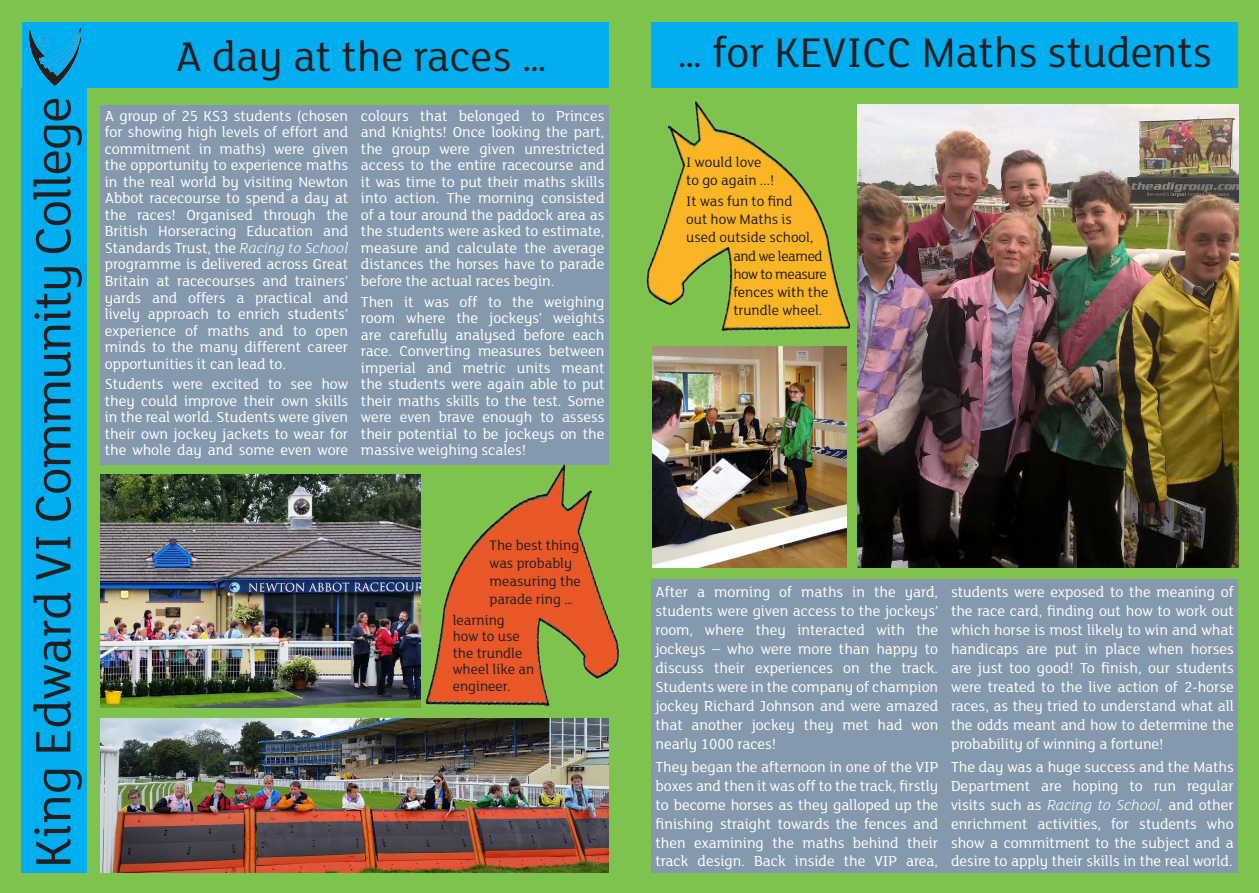
<style>
.page{position:relative;width:1259px;height:893px;background:#fff}
.page>*{position:absolute;margin:0;border:0;box-sizing:border-box;transform-origin:0 0}
.body_text{font:54px "FS Lola";letter-spacing:-.02em;color:#231f20}
.body_text-2{font:45px "FS Lola";color:#231f20}
.inside_text_in_a_box{font:15.75px/16.5px "FS Lola";color:#fff;text-align:justify}
.inside_text_small_le{font:15px/18px "FS Lola";color:#231f20}
.body_text-3{font:15px/16.5px "FS Lola";color:#231f20}
.s1{font-weight:300;font-style:italic}
</style>
<div class="page">
<div style="left:0;top:0;width:1259px;height:892px;background:#7dc34e"></div>
<div style="left:651px;top:22px;width:587px;height:66px;background:#00aeef"></div>
<div style="left:22px;top:88px;width:65px;height:784px;background:#00aeef"></div>
<div style="left:22px;top:22px;width:587px;height:66px;background:#00aeef"></div>
<div style="left:100px;top:105px;width:509px;height:359px;background:#8499ae"></div>
<div style="left:651px;top:579px;width:587px;height:293px;background:#8499ae"></div>
<img style="left:100px;top:718px;width:509px;height:154px">
<img style="left:100px;top:474px;width:285px;height:233px">
<img style="left:857px;top:105px;width:381px;height:462px">
<img style="left:652px;top:352px;width:195px;height:215px">
<img style="left:385px;top:464px;width:235px;height:265px">
<img style="left:646px;top:101px;width:238px;height:251px">
<img style="left:30px;top:28px;width:51px;height:57px">
<p class="body_text" style="left:17px;top:868px;width:773px;rotate:-90deg">King Edward VI Community College</p>
<p class="body_text-2" style="left:175px;top:27px;width:373px">A day at the races …</p>
<p class="inside_text_in_a_box" style="left:105px;top:107px;width:245px">A group of 25 KS3 students (chosen for showing high levels of effort and commitment in maths) were given the opportunity to experience maths in the real world by visiting Newton Abbot racecourse to spend a day at the races! Organised through the British Horseracing Education and Standards Trust, the <span class="s1">Racing to School </span>programme is delivered across Great Britain at racecourses and trainers' yards and offers a practical and lively approach to enrich students’ experience of maths and to open minds to the many different career opportunities it can lead to.</p>
<p class="inside_text_in_a_box" style="left:105px;top:375px;width:245px">Students were excited to see how they could improve their own skills in the real world. Students were given their own jockey jackets to wear for the whole day and some even wore</p>
<p class="inside_text_in_a_box" style="left:361px;top:107px;width:245px">colours that belonged to Princes and Knights! Once looking the part, the group were given unrestricted access to the entire racecourse and it was time to put their maths skills into action. The morning consisted of a tour around the paddock area as the students were asked to estimate, measure and calculate the average distances the horses have to parade before the actual races begin.</p>
<p class="inside_text_in_a_box" style="left:361px;top:293px;width:245px">Then it was off to the weighing room where the jockeys' weights are carefully analysed before each race. Converting measures between imperial and metric units meant the students were again able to put their maths skills to the test. Some were even brave enough to assess their potential to be jockeys on the massive weighing scales!</p>
<p class="inside_text_small_le" style="left:490px;top:535px;width:93px">The best thing was probably measuring the</p>
<p class="inside_text_small_le" style="left:490px;top:589px;width:85px">parade ring …</p>
<p class="body_text-3" style="left:453px;top:610px;width:83px">learning<br>how to use the trundle wheel like an engineer.</p>
<p class="body_text-2" style="left:677px;top:23px;width:536px">… for KEVICC Maths students</p>
<p class="inside_text_small_le" style="left:686px;top:153px;width:77px">I would love</p>
<p class="inside_text_small_le" style="left:686px;top:171px;width:90px">to go again ...!</p>
<p class="inside_text_small_le" style="left:686px;top:191px;width:108px">It was fun to find</p>
<p class="inside_text_small_le" style="left:686px;top:209px;width:129px">out how Maths is used outside school,</p>
<p class="inside_text_small_le" style="left:733px;top:246px;width:97px">and we learned how to measure fences with the trundle wheel.</p>
<p class="inside_text_in_a_box" style="left:655px;top:582px;width:284px;line-height:18.9px">After a morning of maths in the yard, students were given access to the jockeys’ room, where they interacted with the jockeys – who were more than happy to discuss their experiences on the track.<br>Students were in the company of champion jockey Richard Johnson and were amazed that another jockey they met had won nearly 1000 races!</p>
<p class="inside_text_in_a_box" style="left:655px;top:756px;width:284px;line-height:18.9px">They began the afternoon in one of the VIP boxes and then it was off to the track, firstly to become horses as they galloped up the finishing straight towards the fences and then examining the maths behind their track design. Back inside the VIP area,</p>
<p class="inside_text_in_a_box" style="left:951px;top:582px;width:284px;line-height:18.9px">students were exposed to the meaning of the race card, finding out how to work out which horse is most likely to win and what handicaps are put in place when horses are just too good! To finish, our students were treated to the live action of 2-horse races, as they tried to understand what all the odds meant and how to determine the probability of winning a fortune!</p>
<p class="inside_text_in_a_box" style="left:951px;top:756px;width:284px;line-height:18.9px">The day was a huge success and the Maths Department are hoping to run regular visits such as <span class="s1">Racing to School,</span> and other enrichment activities, for students who show a commitment to the subject and a desire to apply their skills in the real world.</p>
</div>
